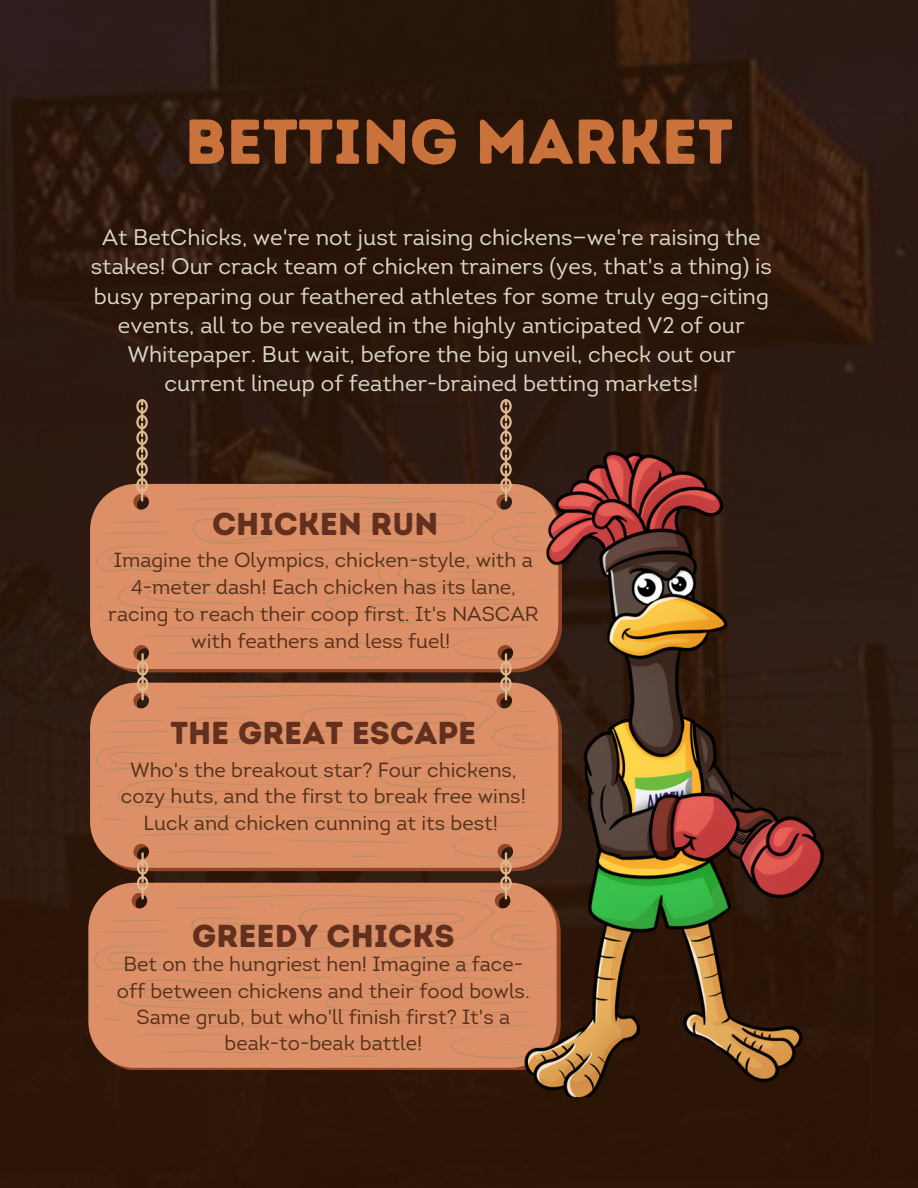
<style>
.page{position:relative;width:918px;height:1188px;background:#fff}
.page>*{position:absolute;margin:0;border:0;box-sizing:border-box;transform-origin:0 0}
.t1{font:63.15px "Intro Rust Base";color:#ca723b}
.t2{font:31.65px "Intro Rust Base";color:#63301f}
.t3{font:22.5px/29.2px "Intro";color:#dbd8c5;text-align:center}
.t4{font:20.4px/26.8px "Intro";color:#54301b;text-align:center}
</style>
<div class="page">
<img style="left:0;top:0;width:918px;height:1188px">
<svg style="left:88px;top:883px;width:425px;height:185px;background:#c8815b"></svg>
<svg style="left:91px;top:399px;width:467px;height:660px;background:#bb7a56"></svg>
<hr style="left:141px;top:868px;width:3px;height:15px;background:#ddb88e">
<hr style="left:141px;top:885px;width:3px;height:15px;background:#ddb88e">
<hr style="left:141px;top:852px;width:3px;height:15px;background:#ddb88e">
<img style="left:513px;top:444px;width:316px;height:653px">
<p class="t1" style="left:185px;top:104px;width:550px">BETTING MARKET</p>
<h2 class="t3" style="left:91px;top:225px;width:683px">At BetChicks, we're not just raising chickens—we're raising the stakes! Our crack team of chicken trainers (yes, that's a thing) is busy preparing our feathered athletes for some truly egg-citing events, all to be revealed in the highly anticipated V2 of our Whitepaper. But wait, before the big unveil, check out our current lineup of feather-brained betting markets!</h2>
<h2 class="t2" style="left:212px;top:505px;width:228px">CHICKEN RUN</h2>
<h1 class="t2" style="left:232px;top:514px;width:228px">CHICKEN RUN</h1>
<p class="t4" style="left:108px;top:549px;width:432px">Imagine the Olympics, chicken-style, with a 4-meter dash! Each chicken has its lane, racing to reach their coop first. It's NASCAR with feathers and less fuel!</p>
<h2 class="t2" style="left:170px;top:714px;width:308px">THE GREAT ESCAPE</h2>
<p class="t4" style="left:121px;top:758px;width:406px">Who's the breakout star? Four chickens, cozy huts, and the first to break free wins!<br>Luck and chicken cunning at its best!</p>
<h2 class="t2" style="left:192px;top:917px;width:264px">GREEDY CHICKS</h2>
<p class="t4" style="left:117px;top:953px;width:415px;line-height:26.2px">Bet on the hungriest hen! Imagine a face&shy;off between chickens and their food bowls.<br>Same grub, but who'll finish first? It's a beak-to-beak battle!</p>
</div>
